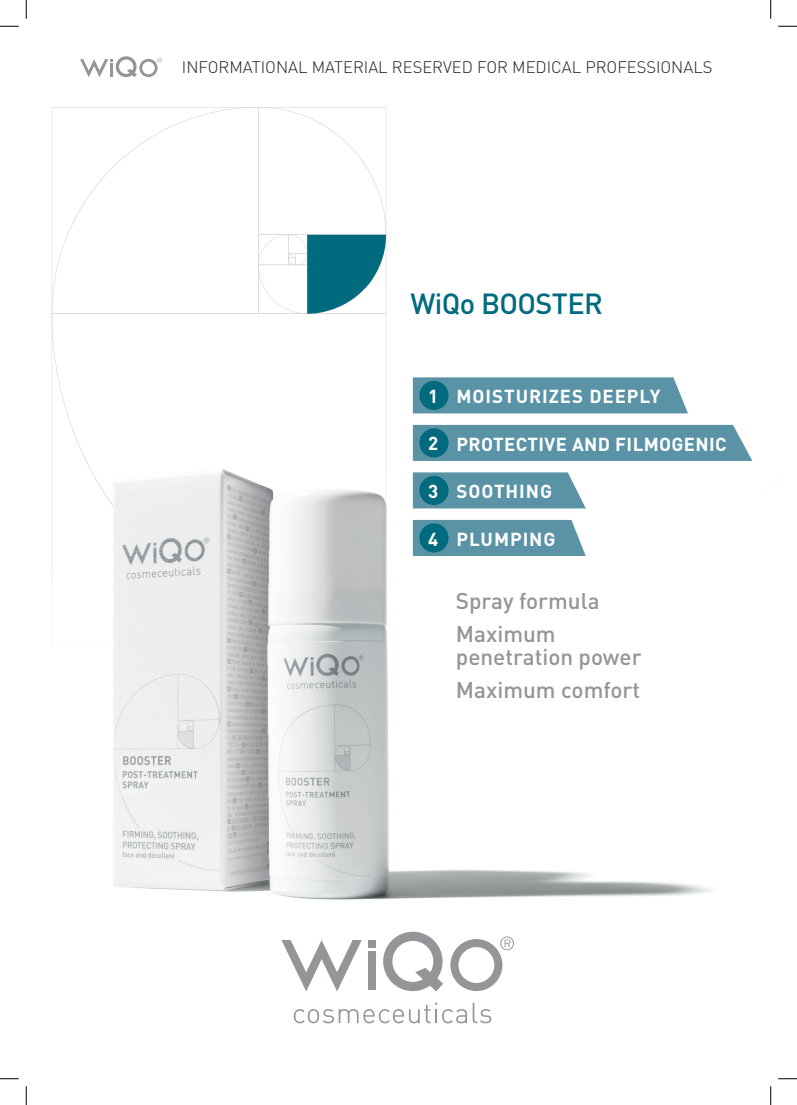
<style>
.page{position:relative;width:797px;height:1105px;background:#fff}
.page>*{position:absolute;margin:0;border:0;box-sizing:border-box;transform-origin:0 0}
.t1{font:500 28.75px "DIN";letter-spacing:-.02em;color:#006a7f}
.t2{font:500 22.5px/33.1px "DIN";color:#939598}
.t3{font:700 18.62px "DIN";letter-spacing:.05em;color:#fff}
.t4{font:700 18.62px "DIN";letter-spacing:.02em;color:#fff}
.t5{font:300 16.5px "DIN";color:#231f20}
</style>
<div class="page">
<svg style="left:52px;top:107px;width:701px;height:356px"></svg>
<svg style="left:258px;top:107px;width:129px;height:209px"></svg>
<div style="left:413px;top:377px;width:275px;height:36px;background:#5993a5"></div>
<div style="left:419px;top:381px;width:29px;height:29px;background:#006a7f;border-radius:50%"></div>
<div style="left:413px;top:425px;width:339px;height:36px;background:#5993a5"></div>
<div style="left:419px;top:428px;width:29px;height:29px;background:#006a7f;border-radius:50%"></div>
<img style="left:51px;top:463px;width:661px;height:561px">
<div style="left:368px;top:951px;width:7px;height:39px;background:#939598"></div>
<div style="left:368px;top:940px;width:7px;height:8px;background:#939598"></div>
<svg style="left:383px;top:932px;width:60px;height:59px"></svg>
<svg style="left:281px;top:940px;width:81px;height:51px"></svg>
<svg style="left:450px;top:936px;width:64px;height:55px"></svg>
<svg style="left:294px;top:1002px;width:197px;height:21px"></svg>
<svg style="left:80px;top:56px;width:82px;height:21px"></svg>
<svg style="left:0;top:25px;width:19px;height:2px"></svg>
<svg style="left:778px;top:25px;width:19px;height:2px"></svg>
<svg style="left:0;top:1078px;width:19px;height:1px"></svg>
<svg style="left:778px;top:1078px;width:19px;height:1px"></svg>
<svg style="left:25px;top:0;width:2px;height:19px"></svg>
<svg style="left:25px;top:1086px;width:2px;height:19px"></svg>
<svg style="left:770px;top:0;width:1px;height:19px"></svg>
<svg style="left:770px;top:1086px;width:1px;height:19px"></svg>
<p class="t5" style="left:182px;top:56px;width:532px">INFORMATIONAL MATERIAL RESERVED FOR MEDICAL PROFESSIONALS</p>
<h1 class="t1" style="left:410px;top:284px;width:194px">WiQo BOOSTER</h1>
<p class="t3" style="left:428px;top:384px;width:234px">1 MOISTURIZES DEEPLY</p>
<p class="t4" style="left:428px;top:431px;width:300px">2 PROTECTIVE AND FILMOGENIC</p>
<p class="t3" style="left:428px;top:479px;width:125px">3 SOOTHING</p>
<p class="t3" style="left:428px;top:526px;width:129px">4 PLUMPING</p>
<h2 class="t2" style="left:456px;top:584px;width:145px">Spray formula<br>Maximum</h2>
<h2 class="t2" style="left:456px;top:639px;width:187px">penetration power<br>Maximum comfort</h2>
</div>
